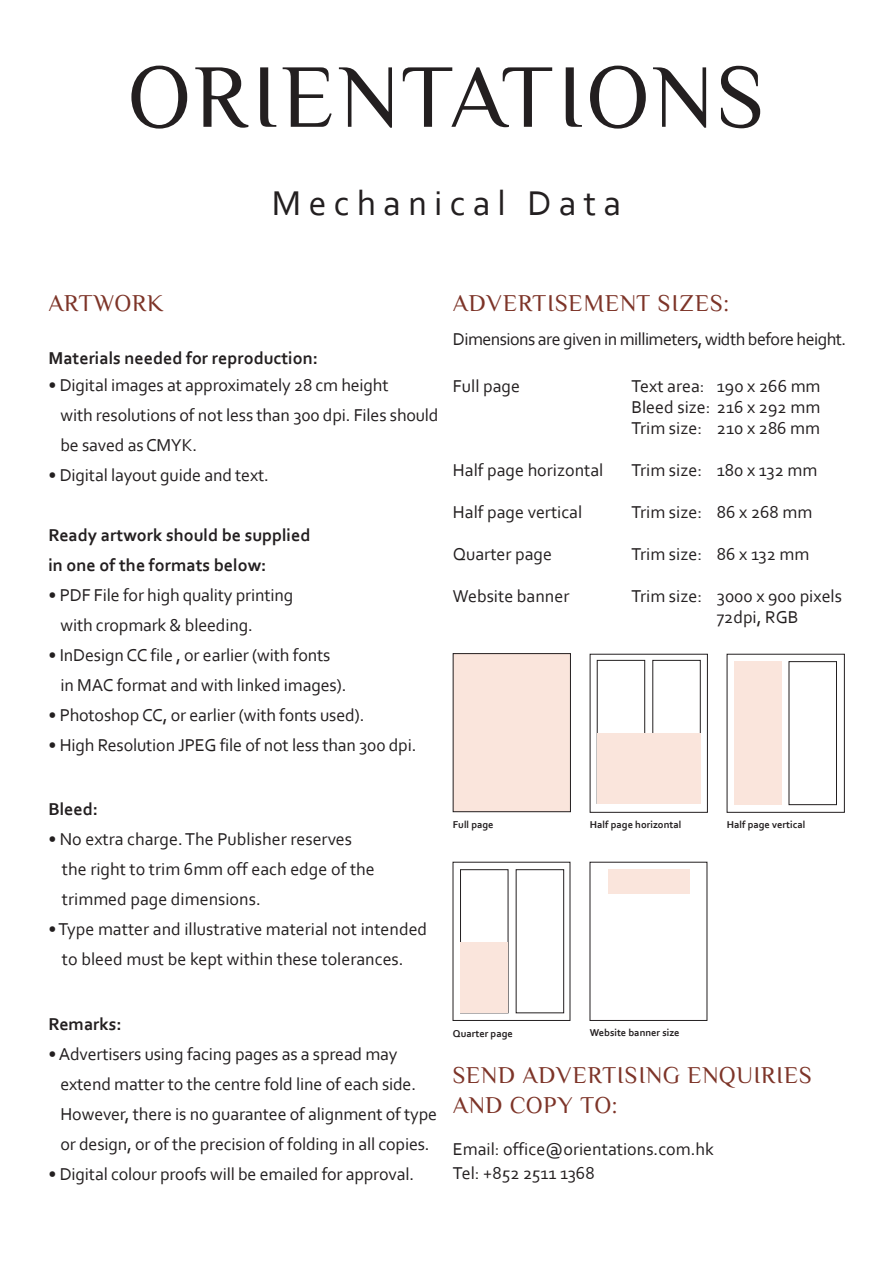
<style>
.page{position:relative;width:893px;height:1263px;background:#fff}
.page>*{position:absolute;margin:0;border:0;box-sizing:border-box;transform-origin:0 0}
.t1{font:90px "Philosopher";letter-spacing:.05em;color:#231f20}
.t2{font:36px "Corbel";letter-spacing:.2em;color:#231f20}
.Heading_1{font:24px/30px "Philosopher";letter-spacing:.04em;color:#7d3428}
.bullet{font:18px/30px "Corbel";letter-spacing:-.01em;color:#231f20}
.sub_headling{font:18px "Corbel";color:#231f20}
.body_text{font:18px/30px "Corbel";color:#231f20}
.sub_headling-2{font:700 18px/30px "Corbel";color:#231f20}
.profile{font:18px "Corbel";letter-spacing:-.03em;color:#231f20}
.profile-2{font:18px "Corbel";color:#231f20}
.page{font:700 10.5px "Corbel";color:#231f20}
</style>
<div class="page">
<div style="left:597px;top:660px;width:48px;height:143px;border:1px solid #231f20"></div>
<div style="left:734px;top:662px;width:48px;height:143px;background:#fae5dc"></div>
<div style="left:789px;top:661px;width:48px;height:144px;border:1px solid #231f20"></div>
<div style="left:597px;top:733px;width:103px;height:71px;background:#fae5dc"></div>
<div style="left:453px;top:654px;width:117px;height:158px;background:#fae5dc"></div>
<div style="left:453px;top:653px;width:118px;height:159px;border:1px solid #231f20"></div>
<div style="left:460px;top:869px;width:48px;height:144px;border:1px solid #231f20"></div>
<div style="left:516px;top:869px;width:48px;height:144px;border:1px solid #231f20"></div>
<div style="left:460px;top:943px;width:48px;height:70px;background:#fae5dc"></div>
<div style="left:608px;top:870px;width:82px;height:24px;background:#fae5dc"></div>
<p class="t1" style="left:129px;top:48px;width:637px">ORIENTATIONS</p>
<p class="t2" style="left:272px;top:181px;width:351px">Mechanical Data</p>
<p class="Heading_1" style="left:48px;top:288px;width:116px">ARTWORK</p>
<p class="Heading_1" style="left:453px;top:288px;width:277px">ADVERTISEMENT SIZES:</p>
<p class="profile" style="left:453px;top:328px;width:395px">Dimensions are given in millimeters, width before height.</p>
<p class="sub_headling-2" style="left:48px;top:343px;width:271px">Materials needed for reproduction:</p>
<p class="bullet" style="left:60px;top:370px;width:380px;text-indent:-12px">• Digital images at approximately 28 cm height<br>with resolutions of not less than 300 dpi. Files should be saved as CMYK.</p>
<p class="bullet" style="left:48px;top:460px;width:222px">• Digital layout guide and text.</p>
<p class="sub_headling-2" style="left:48px;top:520px;width:263px">Ready artwork should be supplied in one of the formats below:</p>
<p class="bullet" style="left:60px;top:580px;width:234px;text-indent:-12px">• PDF File for high quality printing with cropmark &amp; bleeding.</p>
<p class="bullet" style="left:60px;top:640px;width:288px;text-indent:-12px">• InDesign CC file , or earlier (with fonts in MAC format and with linked images).</p>
<p class="bullet" style="left:48px;top:700px;width:318px">• Photoshop CC, or earlier (with fonts used).</p>
<p class="bullet" style="left:48px;top:730px;width:369px">• High Resolution JPEG file of not less than 300 dpi.</p>
<p class="sub_headling" style="left:453px;top:375px;width:69px">Full page</p>
<p class="sub_headling" style="left:631px;top:375px;width:191px">Text area: 190 x 266 mm</p>
<p class="sub_headling" style="left:631px;top:396px;width:190px">Bleed size: 216 x 292 mm</p>
<p class="sub_headling" style="left:631px;top:417px;width:190px">Trim size: 210 x 286 mm</p>
<p class="sub_headling" style="left:453px;top:459px;width:152px">Half page horizontal</p>
<p class="sub_headling" style="left:631px;top:459px;width:187px">Trim size: 180 x 132 mm</p>
<p class="sub_headling" style="left:453px;top:501px;width:131px">Half page vertical</p>
<p class="sub_headling" style="left:631px;top:501px;width:182px">Trim size: 86 x 268 mm</p>
<p class="sub_headling" style="left:453px;top:543px;width:101px">Quarter page</p>
<p class="sub_headling" style="left:631px;top:543px;width:180px">Trim size: 86 x 132 mm</p>
<p class="sub_headling" style="left:453px;top:585px;width:118px">Website banner</p>
<p class="sub_headling" style="left:631px;top:585px;width:212px">Trim size: 3000 x 900 pixels</p>
<p class="sub_headling" style="left:717px;top:606px;width:83px">72dpi, RGB</p>
<p class="sub_headling-2" style="left:48px;top:794px;width:51px">Bleed:</p>
<p class="body_text" style="left:62px;top:824px;width:314px;text-indent:-14px">• No extra charge. The Publisher reserves the right to trim 6mm off each edge of the trimmed page dimensions.</p>
<p class="body_text" style="left:48px;top:914px;width:380px;text-align:center">• Type matter and illustrative material not intended to bleed must be kept within these tolerances.</p>
<p class="page" style="left:453px;top:817px;width:42px">Full page</p>
<p class="page" style="left:590px;top:817px;width:93px">Half page horizontal</p>
<p class="page" style="left:727px;top:817px;width:80px">Half page vertical</p>
<p class="sub_headling-2" style="left:48px;top:1008px;width:75px">Remarks:</p>
<p class="bullet" style="left:60px;top:1038px;width:378px;text-indent:-12px">• Advertisers using facing pages as a spread may extend matter to the centre fold line of each side.<br>However, there is no guarantee of alignment of type or design, or of the precision of folding in all copies.</p>
<p class="bullet" style="left:48px;top:1158px;width:367px">• Digital colour proofs will be emailed for approval.</p>
<p class="page" style="left:453px;top:1027px;width:61px">Quarter page</p>
<p class="page" style="left:590px;top:1026px;width:91px">Website banner size</p>
<p class="Heading_1" style="left:453px;top:1060px;width:361px">SEND ADVERTISING ENQUIRIES<br>AND COPY TO:</p>
<p class="profile-2" style="left:453px;top:1138px;width:262px">Email: office@orientations.com.hk</p>
<p class="profile-2" style="left:453px;top:1162px;width:143px">Tel: +852 2511 1368</p>
</div>
